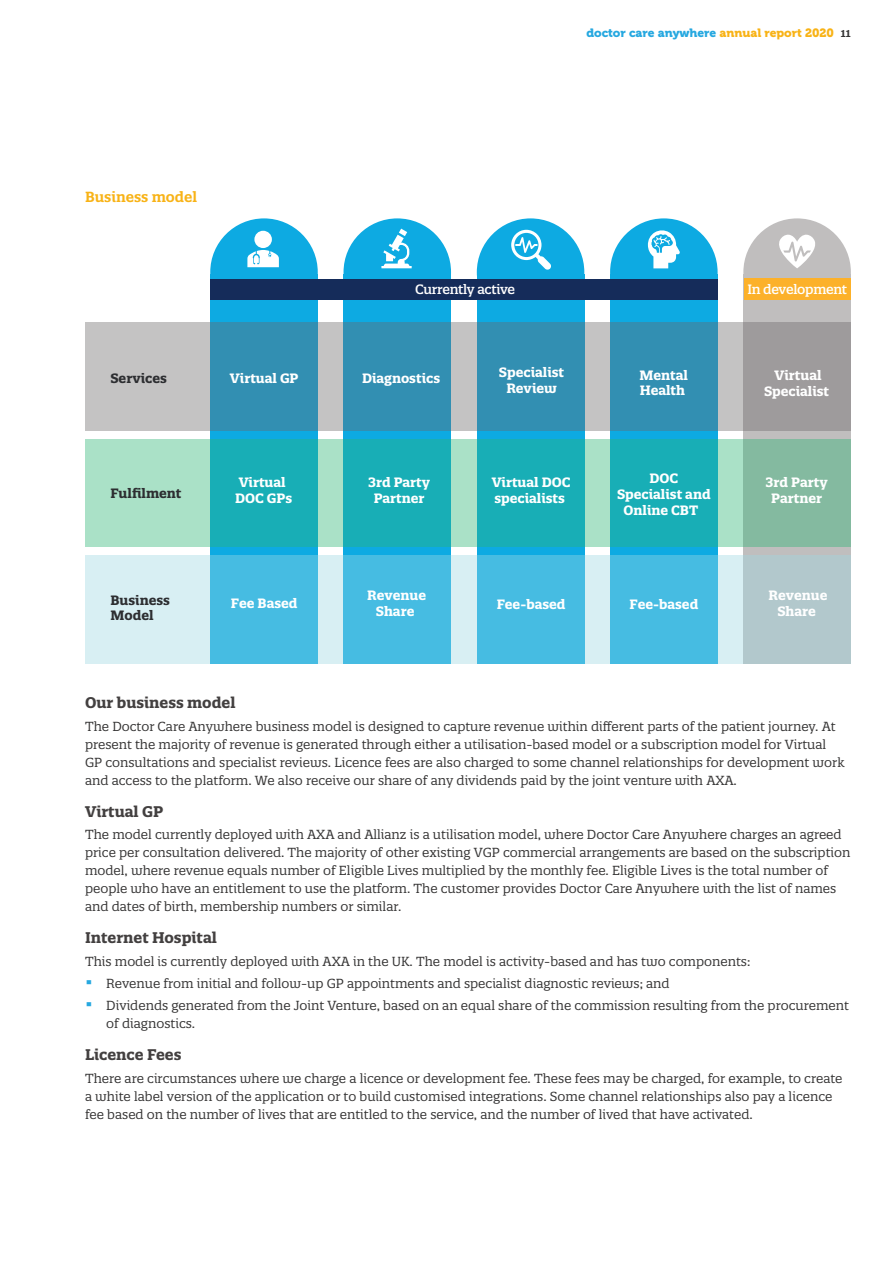
<style>
.page{position:relative;width:893px;height:1263px;background:#fff}
.page>*{position:absolute;margin:0;border:0;box-sizing:border-box;transform-origin:0 0}
.t1{font:700 15px "Quatro Slab";color:#434040}
.t2{font:600 14.25px "Quatro Slab";color:#f8b317}
.t3{font:700 13.2px/15.8px "Quatro Slab";color:#fff;text-align:center}
.t4{font:700 13.2px/14.5px "Quatro Slab";color:#2d2e31}
.t5{font:500 13.2px "Quatro Slab";letter-spacing:-.02em;color:#fff}
.t6{font:12.75px/18px "Quatro Slab";color:#353434}
.t7{font:12px "Museo 900";color:#26a8e0}
.s1{color:#f8b317}
.s2{font-family:"Quatro Slab";font-weight:700;font-size:9.75px;color:#353434}
.s3{font-size:18px;color:#26a8e0}
</style>
<div class="page">
<div style="left:743px;top:218px;width:107px;height:108px;background:#c0bebe;border-radius:50%"></div>
<div style="left:610px;top:218px;width:108px;height:108px;background:#0daae2;border-radius:50%"></div>
<div style="left:210px;top:218px;width:108px;height:108px;background:#0daae2;border-radius:50%"></div>
<div style="left:344px;top:218px;width:107px;height:108px;background:#0daae2;border-radius:50%"></div>
<div style="left:477px;top:218px;width:107px;height:108px;background:#0daae2;border-radius:50%"></div>
<div style="left:743px;top:274px;width:107px;height:389px;background:#c0bebe"></div>
<div style="left:610px;top:274px;width:108px;height:389px;background:#0daae2"></div>
<div style="left:210px;top:274px;width:108px;height:389px;background:#0daae2"></div>
<div style="left:344px;top:274px;width:107px;height:389px;background:#0daae2"></div>
<div style="left:477px;top:274px;width:107px;height:389px;background:#0daae2"></div>
<svg style="left:85px;top:555px;width:765px;height:108px;background:#7fcce3"></svg>
<svg style="left:85px;top:323px;width:765px;height:108px;background:#6b9fb3"></svg>
<svg style="left:85px;top:439px;width:765px;height:107px;background:#51beb7"></svg>
<div style="left:210px;top:280px;width:508px;height:20px;background:#152c5a"></div>
<div style="left:744px;top:279px;width:106px;height:21px;background:#fcb12a"></div>
<div style="left:254px;top:231px;width:18px;height:17px;background:#fff;border-radius:50%"></div>
<svg style="left:247px;top:250px;width:32px;height:17px"></svg>
<svg style="left:648px;top:230px;width:32px;height:38px"></svg>
<svg style="left:779px;top:234px;width:36px;height:34px"></svg>
<svg style="left:511px;top:230px;width:40px;height:40px"></svg>
<svg style="left:381px;top:229px;width:31px;height:39px"></svg>
<p class="t2" style="left:85px;top:188px;width:114px">Business model</p>
<p class="t4" style="left:110px;top:371px;width:58px">Services</p>
<p class="t4" style="left:110px;top:486px;width:73px">Fulfilment</p>
<p class="t4" style="left:110px;top:593px;width:61px">Business<br>Model</p>
<p class="t3" style="left:230px;top:371px;width:70px">Virtual GP</p>
<p class="t3" style="left:235px;top:474px;width:58px;text-align:left">Virtual<br>DOC GPs</p>
<p class="t3" style="left:231px;top:596px;width:68px">Fee Based</p>
<p class="t7" style="left:586px;top:26px;width:266px">doctor care anywhere <span class="s1">annual report 2020</span> <span class="s2">11</span></p>
<p class="t5" style="left:415px;top:281px;width:102px">Currently active</p>
<p class="t5" style="left:747px;top:281px;width:101px">In development</p>
<p class="t3" style="left:362px;top:371px;width:80px">Diagnostics</p>
<p class="t3" style="left:499px;top:364px;width:67px">Specialist<br>Review</p>
<p class="t3" style="left:640px;top:367px;width:50px;text-align:left">Mental<br>Health</p>
<p class="t3" style="left:764px;top:368px;width:67px">Virtual<br>Specialist</p>
<p class="t3" style="left:617px;top:470px;width:95px">DOC<br>Specialist and<br>Online CBT</p>
<p class="t3" style="left:368px;top:474px;width:64px">3rd Party<br>Partner</p>
<p class="t3" style="left:765px;top:474px;width:64px">3rd Party<br>Partner</p>
<p class="t3" style="left:492px;top:474px;width:80px;text-align:left">Virtual DOC specialists</p>
<p class="t3" style="left:367px;top:587px;width:60px">Revenue<br>Share</p>
<p class="t3" style="left:769px;top:587px;width:60px">Revenue<br>Share</p>
<p class="t3" style="left:497px;top:596px;width:70px">Fee-based</p>
<p class="t3" style="left:629px;top:596px;width:70px">Fee-based</p>
<p class="t1" style="left:85px;top:693px;width:152px">Our business model</p>
<p class="t6" style="left:85px;top:717px;width:761px">The Doctor Care Anywhere business model is designed to capture revenue within different parts of the patient journey. At present the majority of revenue is generated through either a utilisation-based model or a subscription model for Virtual GP consultations and specialist reviews. Licence fees are also charged to some channel relationships for development work and access to the platform. We also receive our share of any dividends paid by the joint venture with AXA.</p>
<p class="t1" style="left:85px;top:802px;width:80px">Virtual GP</p>
<p class="t6" style="left:85px;top:825px;width:767px">The model currently deployed with AXA and Allianz is a utilisation model, where Doctor Care Anywhere charges an agreed price per consultation delivered. The majority of other existing VGP commercial arrangements are based on the subscription model, where revenue equals number of Eligible Lives multiplied by the monthly fee. Eligible Lives is the total number of people who have an entitlement to use the platform. The customer provides Doctor Care Anywhere with the list of names and dates of birth, membership numbers or similar.</p>
<p class="t1" style="left:85px;top:928px;width:133px">Internet Hospital</p>
<p class="t6" style="left:85px;top:952px;width:667px">This model is currently deployed with AXA in the UK. The model is activity-based and has two components:</p>
<p class="t6" style="left:85px;top:974px;width:586px"><span class="s3">•</span> Revenue from initial and follow-up GP appointments and specialist diagnostic reviews; and</p>
<p class="t6" style="left:106px;top:996px;width:744px;text-indent:-21px"><span class="s3">•</span> Dividends generated from the Joint Venture, based on an equal share of the commission resulting from the procurement of diagnostics.</p>
<p class="t1" style="left:85px;top:1045px;width:98px">Licence Fees</p>
<p class="t6" style="left:85px;top:1069px;width:759px">There are circumstances where we charge a licence or development fee. These fees may be charged, for example, to create a white label version of the application or to build customised integrations. Some channel relationships also pay a licence fee based on the number of lives that are entitled to the service, and the number of lived that have activated.</p>
</div>
